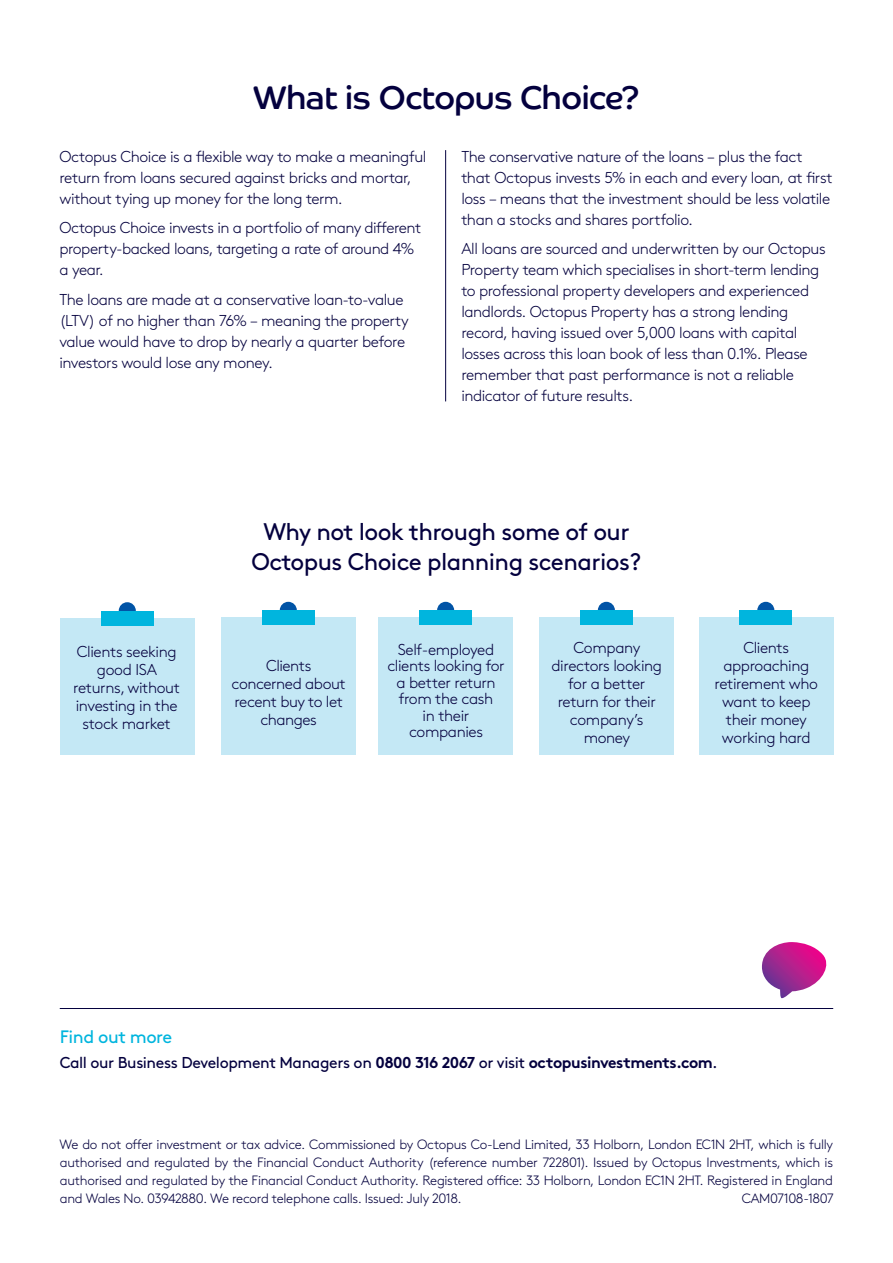
<style>
.page{position:relative;width:893px;height:1263px;background:#fff}
.page>*{position:absolute;margin:0;border:0;box-sizing:border-box;transform-origin:0 0}
.Body_text{font:33px "Co Headline";letter-spacing:-.01em;color:#04003e}
.t1{font:24px/30px "Brown";letter-spacing:-.025em;color:#04003e;text-align:center}
.t2{font:18px "Brown";letter-spacing:-.025em;color:#00b5de}
.Body_text-2{font:300 15.75px/21px "Brown";letter-spacing:-.025em;color:#04003e}
.Body_text-3{font:15.75px "Brown";letter-spacing:-.025em;color:#04003e}
.Body_text-4{font:300 13.5px/18px "Brown";letter-spacing:-.025em;color:#04003e;text-align:justify}
.s1{font-weight:700}
</style>
<div class="page">
<div style="left:60px;top:618px;width:134px;height:136px;background:#c4e8f5"></div>
<div style="left:119px;top:602px;width:17px;height:17px;background:#0154a6;border-radius:50%"></div>
<div style="left:101px;top:611px;width:53px;height:14px;background:#00b5de"></div>
<div style="left:280px;top:602px;width:17px;height:17px;background:#0154a6;border-radius:50%"></div>
<div style="left:221px;top:618px;width:134px;height:137px;background:#c4e8f5"></div>
<div style="left:262px;top:610px;width:53px;height:15px;background:#00b5de"></div>
<div style="left:437px;top:602px;width:17px;height:17px;background:#0154a6;border-radius:50%"></div>
<div style="left:378px;top:618px;width:135px;height:137px;background:#c4e8f5"></div>
<div style="left:419px;top:610px;width:53px;height:15px;background:#00b5de"></div>
<div style="left:598px;top:602px;width:17px;height:17px;background:#0154a6;border-radius:50%"></div>
<div style="left:539px;top:618px;width:135px;height:137px;background:#c4e8f5"></div>
<div style="left:580px;top:610px;width:53px;height:15px;background:#00b5de"></div>
<div style="left:757px;top:602px;width:17px;height:17px;background:#0154a6;border-radius:50%"></div>
<div style="left:699px;top:618px;width:134px;height:137px;background:#c4e8f5"></div>
<div style="left:739px;top:610px;width:53px;height:15px;background:#00b5de"></div>
<hr style="left:60px;top:1008px;width:773px;height:1px;background:#04003e">
<svg style="left:762px;top:942px;width:65px;height:57px"></svg>
<hr style="left:445px;top:150px;width:1px;height:251px;background:#04003e">
<p class="Body_text" style="left:253px;top:78px;width:388px">What is Octopus Choice?</p>
<p class="Body_text-2" style="left:60px;top:145px;width:368px">Octopus Choice is a flexible way to make a meaningful return from loans secured against bricks and mortar, without tying up money for the long term.</p>
<p class="Body_text-2" style="left:60px;top:216px;width:363px">Octopus Choice invests in a portfolio of many different property-backed loans, targeting a rate of around 4% a year.</p>
<p class="Body_text-2" style="left:60px;top:288px;width:351px">The loans are made at a conservative loan-to-value (LTV) of no higher than 76% – meaning the property value would have to drop by nearly a quarter before investors would lose any money.</p>
<p class="Body_text-2" style="left:461px;top:145px;width:373px">The conservative nature of the loans – plus the fact that Octopus invests 5% in each and every loan, at first loss – means that the investment should be less volatile than a stocks and shares portfolio.</p>
<p class="Body_text-2" style="left:461px;top:237px;width:366px">All loans are sourced and underwritten by our Octopus Property team which specialises in short-term lending to professional property developers and experienced landlords. Octopus Property has a strong lending record, having issued over 5,000 loans with capital losses across this loan book of less than 0.1%. Please remember that past performance is not a reliable indicator of future results.</p>
<p class="Body_text-2" style="left:73px;top:641px;width:108px;line-height:18px;text-align:center">Clients seeking good ISA returns, without investing in the stock market</p>
<p class="t1" style="left:251px;top:515px;width:391px">Why not look through some of our<br>Octopus Choice planning scenarios?</p>
<p class="Body_text-2" style="left:232px;top:656px;width:116px;line-height:18px;text-align:center">Clients concerned about recent buy to let changes</p>
<p class="Body_text-2" style="left:387px;top:640px;width:119px;line-height:16.5px;text-align:center">Self-employed clients looking for a better return from the cash<br>in their companies</p>
<p class="Body_text-2" style="left:551px;top:638px;width:112px;line-height:18px;text-align:center">Company directors looking for a better return for their company’s money</p>
<p class="Body_text-2" style="left:714px;top:638px;width:105px;line-height:18px;text-align:center">Clients approaching retirement who want to keep their money working hard</p>
<p class="t2" style="left:60px;top:1023px;width:114px">Find out more</p>
<p class="Body_text-3" style="left:60px;top:1050px;width:659px">Call our Business Development Managers on <span class="s1">0800 316 2067</span> or visit <span class="s1">octopusinvestments.com</span>.</p>
<p class="Body_text-4" style="left:60px;top:1135px;width:775px">We do not offer investment or tax advice. Commissioned by Octopus Co-Lend Limited, 33 Holborn, London EC1N 2HT, which is fully authorised and regulated by the Financial Conduct Authority (reference number 722801). Issued by Octopus Investments, which is authorised and regulated by the Financial Conduct Authority. Registered office: 33 Holborn, London EC1N 2HT. Registered in England and Wales No. 03942880. We record telephone calls. Issued: July 2018.</p>
<p class="Body_text-4" style="left:742px;top:1189px;width:94px">CAM07108-1807</p>
</div>
